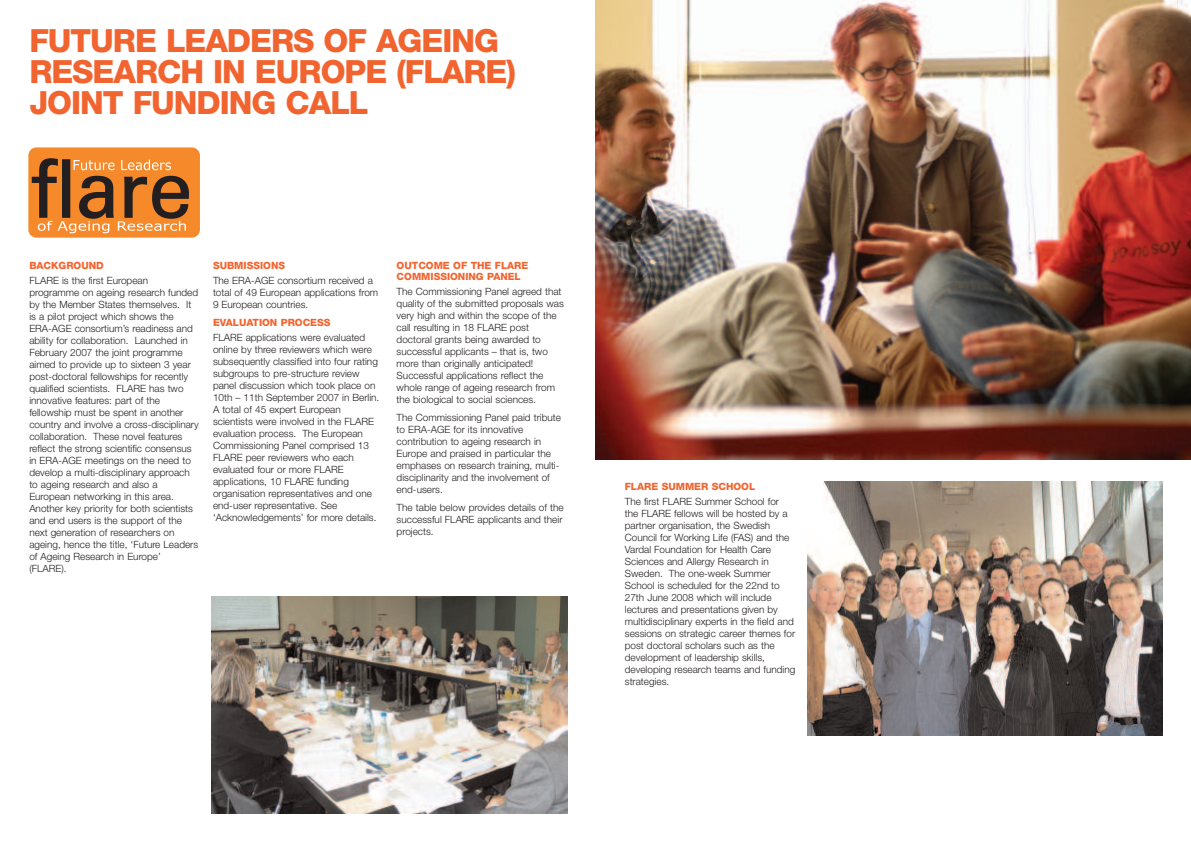
<style>
.page{position:relative;width:1191px;height:842px;background:#fff}
.page>*{position:absolute;margin:0;border:0;box-sizing:border-box;transform-origin:0 0}
.t1{font:800 32px/31px "Helvetica Neue";letter-spacing:-.03em;color:#f2642f}
.t2{font:300 10px/12px "Helvetica Neue";color:#231f20}
.t3{font:800 10px/11px "Helvetica Neue";color:#f2642f}
</style>
<div class="page">
<img style="left:595px;top:0;width:596px;height:459px">
<img style="left:212px;top:597px;width:355px;height:217px">
<div style="left:28px;top:147px;width:172px;height:91px;background:#f6892a;border-radius:8px"></div>
<svg style="left:32px;top:158px;width:157px;height:75px"></svg>
<img style="left:807px;top:482px;width:355px;height:253px">
<h1 class="t1" style="left:29px;top:28px;width:488px">FUTURE LEADERS OF AGEING<br>RESEARCH IN EUROPE (FLARE)<br>JOINT FUNDING CALL</h1>
<p class="t3" style="left:29px;top:261px;width:76px">BACKGROUND</p>
<p class="t2" style="left:29px;top:276px;width:171px">FLARE is the first European programme on ageing research funded by the Member States themselves. It is a pilot project which shows the ERA-AGE consortium’s readiness and ability for collaboration. Launched in February 2007 the joint programme aimed to provide up to sixteen 3 year post-doctoral fellowships for recently qualified scientists. FLARE has two innovative features: part of the fellowship must be spent in another country and involve a cross-disciplinary collaboration. These novel features reflect the strong scientific consensus in ERA-AGE meetings on the need to develop a multi-disciplinary approach to ageing research and also a European networking in this area.<br>Another key priority for both scientists and end users is the support of the next generation of researchers on ageing, hence the title, ‘Future Leaders of Ageing Research in Europe’ (FLARE).</p>
<p class="t3" style="left:213px;top:261px;width:74px">SUBMISSIONS</p>
<p class="t2" style="left:213px;top:276px;width:167px">The ERA-AGE consortium received a total of 49 European applications from<br>9 European countries.</p>
<p class="t3" style="left:213px;top:318px;width:119px">EVALUATION PROCESS</p>
<p class="t2" style="left:213px;top:332px;width:168px">FLARE applications were evaluated online by three reviewers which were subsequently classified into four rating subgroups to pre-structure review panel discussion which took place on 10th – 11th September 2007 in Berlin.<br>A total of 45 expert European scientists were involved in the FLARE evaluation process. The European Commissioning Panel comprised 13<br>FLARE peer reviewers who each evaluated four or more FLARE applications, 10 FLARE funding organisation representatives and one end-user representative. See ‘Acknowledgements’ for more details.</p>
<p class="t3" style="left:397px;top:261px;width:133px">OUTCOME OF THE FLARE<br>COMMISSIONING PANEL</p>
<p class="t2" style="left:397px;top:287px;width:169px">The Commissioning Panel agreed that quality of the submitted proposals was very high and within the scope of the call resulting in 18 FLARE post doctoral grants being awarded to successful applicants – that is, two more than originally anticipated!<br>Successful applications reflect the whole range of ageing research from the biological to social sciences.</p>
<p class="t2" style="left:397px;top:412px;width:166px">The Commissioning Panel paid tribute to ERA-AGE for its innovative contribution to ageing research in<br>Europe and praised in particular the emphases on research training, multi&shy;disciplinarity and the involvement of end-users.</p>
<p class="t2" style="left:397px;top:502px;width:168px;text-align:justify">The table below provides details of the successful FLARE applicants and their projects.</p>
<p class="t3" style="left:625px;top:482px;width:132px">FLARE SUMMER SCHOOL</p>
<p class="t2" style="left:625px;top:497px;width:172px">The first FLARE Summer School for<br>the FLARE fellows will be hosted by a partner organisation, the Swedish Council for Working Life (FAS) and the Vardal Foundation for Health Care Sciences and Allergy Research in Sweden. The one-week Summer School is scheduled for the 22nd to 27th June 2008 which will include lectures and presentations given by multidisciplinary experts in the field and sessions on strategic career themes for post doctoral scholars such as the development of leadership skills, developing research teams and funding strategies.</p>
</div>
